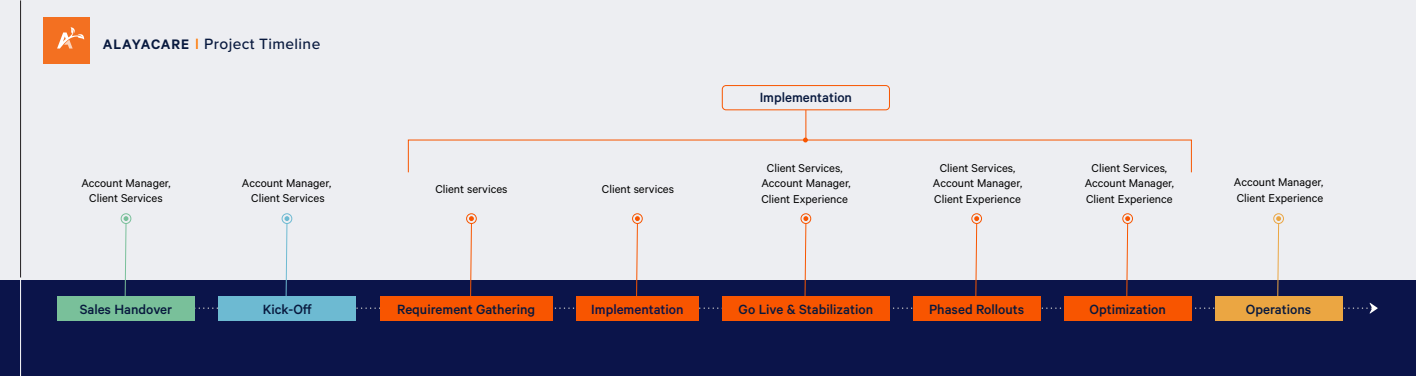
<style>
.page{position:relative;width:1416px;height:376px;background:#edeef2}
.page>*{position:absolute;margin:0;border:0;box-sizing:border-box;transform-origin:0 0}
.t1{font:500 15.45px "Proxima Nova";letter-spacing:.025em;color:#08193e}
.t2{font:500 15px "Calibre";color:#08193e}
.t3{font:500 15px "Calibre";color:#0b144a}
.t4{font:12.75px/15.3px "Calibre";color:#000;text-align:center}
.s1{font-family:"Calibre";font-weight:600}
.s2{color:#f70}
</style>
<div class="page">
<div style="left:0;top:281px;width:1416px;height:95px;background:#0b144a"></div>
<div style="left:43px;top:18px;width:46px;height:46px;background:#f37021"></div>
<svg style="left:57px;top:27px;width:27px;height:21px"></svg>
<hr style="left:20px;top:0;width:1px;height:277px;background:#231f20">
<hr style="left:20px;top:277px;width:1px;height:99px;background:#fff">
<div style="left:57px;top:296px;width:138px;height:24px;background:#79c09a"></div>
<div style="left:218px;top:296px;width:138px;height:24px;background:#6dbad2"></div>
<div style="left:380px;top:296px;width:172px;height:24px;background:#f85500"></div>
<div style="left:576px;top:296px;width:123px;height:24px;background:#f85500"></div>
<div style="left:722px;top:296px;width:167px;height:24px;background:#f85500"></div>
<div style="left:913px;top:296px;width:127px;height:24px;background:#f85500"></div>
<div style="left:1064px;top:296px;width:127px;height:24px;background:#f85500"></div>
<div style="left:1215px;top:296px;width:127px;height:24px;background:#eba642"></div>
<div style="left:121px;top:213px;width:10px;height:11px;border:1px solid #79c09a;border-radius:50%"></div>
<div style="left:282px;top:213px;width:10px;height:11px;border:1px solid #6dbad2;border-radius:50%"></div>
<div style="left:466px;top:213px;width:11px;height:11px;border:1px solid #f85500;border-radius:50%"></div>
<div style="left:632px;top:213px;width:11px;height:11px;border:1px solid #f85500;border-radius:50%"></div>
<div style="left:800px;top:213px;width:11px;height:11px;border:1px solid #f85500;border-radius:50%"></div>
<div style="left:971px;top:213px;width:11px;height:11px;border:1px solid #f85500;border-radius:50%"></div>
<div style="left:1122px;top:213px;width:11px;height:11px;border:1px solid #f85500;border-radius:50%"></div>
<div style="left:1273px;top:213px;width:11px;height:11px;border:1px solid #eba642;border-radius:50%"></div>
<svg style="left:59px;top:216px;width:1318px;height:99px"></svg>
<hr style="left:805px;top:110px;width:1px;height:30px;background:#f85500">
<div style="left:722px;top:85px;width:168px;height:25px;border:1px solid #f85500;border-radius:4px"></div>
<svg style="left:803px;top:137px;width:5px;height:5px"></svg>
<p class="t1" style="left:103px;top:37px;width:219px"><span class="s1">ALAYACARE</span> <span class="s2">I</span> Project Timeline</p>
<p class="t4" style="left:81px;top:176px;width:91px">Account Manager,<br>Client Services</p>
<p class="t4" style="left:242px;top:176px;width:91px">Account Manager,<br>Client Services</p>
<p class="t4" style="left:435px;top:182px;width:74px">Client services</p>
<p class="t4" style="left:602px;top:182px;width:74px">Client services</p>
<p class="t2" style="left:760px;top:92px;width:94px">Implementation</p>
<p class="t4" style="left:761px;top:161px;width:91px">Client Services,<br>Account Manager,<br>Client Experience</p>
<p class="t4" style="left:933px;top:161px;width:91px">Client Services,<br>Account Manager,<br>Client Experience</p>
<p class="t4" style="left:1084px;top:161px;width:91px">Client Services,<br>Account Manager,<br>Client Experience</p>
<p class="t4" style="left:1234px;top:175px;width:91px;text-align:left">Account Manager,<br>Client Experience</p>
<p class="t2" style="left:80px;top:303px;width:94px">Sales Handover</p>
<p class="t2" style="left:263px;top:303px;width:51px">Kick-Off</p>
<p class="t2" style="left:397px;top:303px;width:140px">Requirement Gathering</p>
<p class="t3" style="left:591px;top:303px;width:94px">Implementation</p>
<p class="t2" style="left:739px;top:303px;width:136px">Go Live &amp; Stabilization</p>
<p class="t2" style="left:929px;top:303px;width:97px">Phased Rollouts</p>
<p class="t2" style="left:1089px;top:303px;width:78px">Optimization</p>
<p class="t2" style="left:1246px;top:303px;width:67px">Operations</p>
</div>
